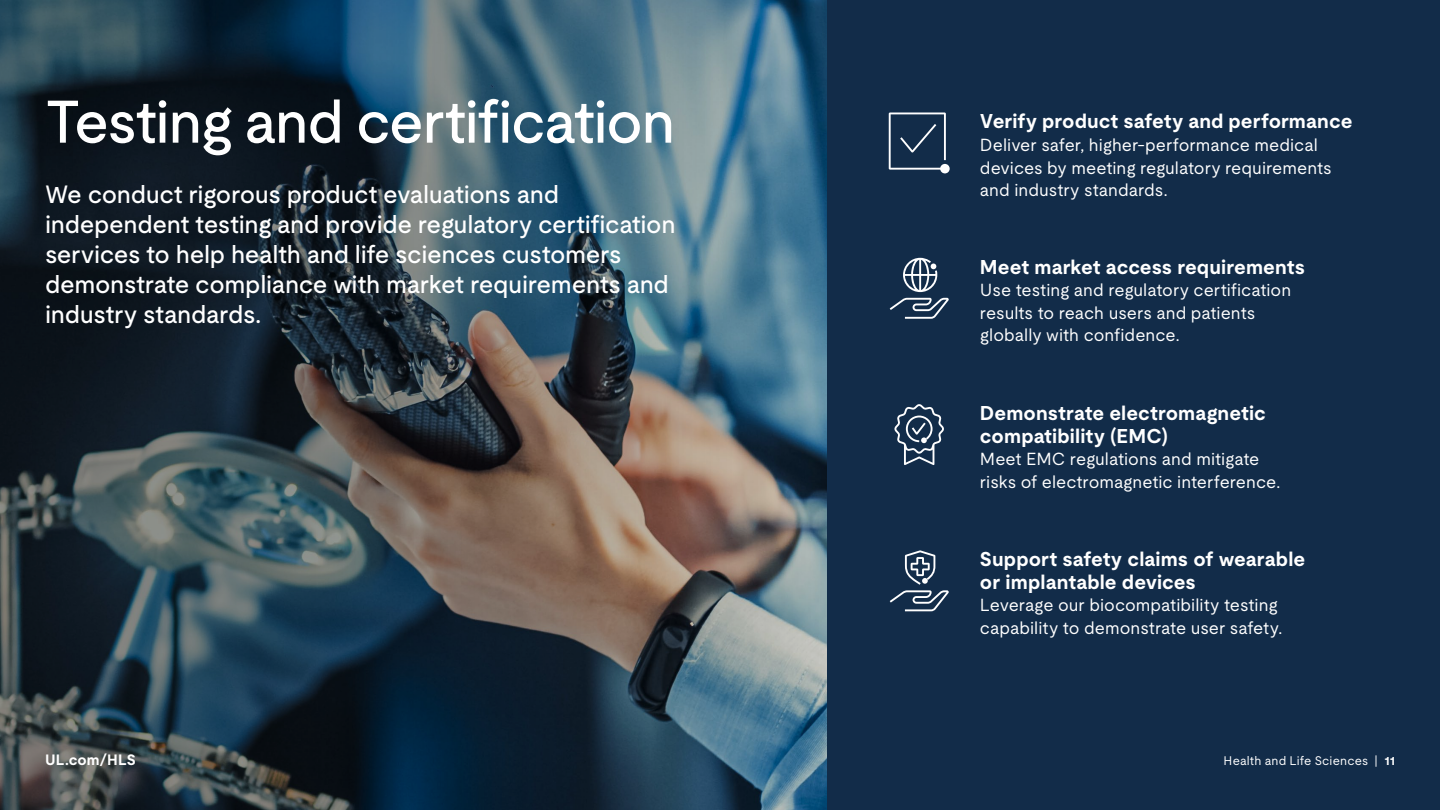
<style>
.page{position:relative;width:1440px;height:810px;background:#fff}
.page>*{position:absolute;margin:0;border:0;box-sizing:border-box;transform-origin:0 0}
.t1{font:500 60px "UL Moderat";letter-spacing:-.03em;color:#fff}
.t2{font:500 25px/30px "UL Moderat";letter-spacing:-.015em;color:#fff}
.t3{font:700 20px/22.5px "UL Moderat";letter-spacing:.005em;color:#fff}
.t4{font:17.5px/22.5px "UL Moderat";color:#fff}
.t5{font:700 15px "UL Moderat";letter-spacing:.005em;color:#fff}
.t6{font:12.5px "UL Moderat";letter-spacing:.01em;color:#fff}
.s1{font-weight:700}
</style>
<div class="page">
<img style="left:0;top:0;width:828px;height:810px">
<div style="left:828px;top:0;width:612px;height:810px;background:#122c49"></div>
<svg style="left:889px;top:113px;width:57px;height:57px"></svg>
<div style="left:940px;top:164px;width:10px;height:9px;background:#fff;border-radius:50%"></div>
<svg style="left:890px;top:298px;width:59px;height:21px"></svg>
<svg style="left:903px;top:258px;width:34px;height:34px"></svg>
<svg style="left:894px;top:404px;width:50px;height:61px"></svg>
<svg style="left:890px;top:550px;width:59px;height:61px"></svg>
<h1 class="t1" style="left:45px;top:74px;width:632px">Testing and certification</h1>
<h2 class="t2" style="left:45px;top:178px;width:632px">We conduct rigorous product evaluations and independent testing and provide regulatory certification services to help health and life sciences customers demonstrate compliance with market requirements and industry standards.</h2>
<p class="t3" style="left:980px;top:110px;width:374px">Verify product safety and performance</p>
<p class="t4" style="left:980px;top:133px;width:353px">Deliver safer, higher-performance medical devices by meeting regulatory requirements and industry standards.</p>
<p class="t3" style="left:980px;top:255px;width:327px">Meet market access requirements</p>
<p class="t4" style="left:980px;top:278px;width:313px">Use testing and regulatory certification results to reach users and patients globally with confidence.</p>
<p class="t3" style="left:980px;top:402px;width:287px">Demonstrate electromagnetic compatibility (EMC)</p>
<p class="t4" style="left:980px;top:447px;width:302px">Meet EMC regulations and mitigate risks of electromagnetic interference.</p>
<p class="t3" style="left:980px;top:548px;width:327px">Support safety claims of wearable or implantable devices</p>
<p class="t4" style="left:980px;top:594px;width:304px">Leverage our biocompatibility testing capability to demonstrate user safety.</p>
<p class="t5" style="left:45px;top:748px;width:92px">UL.com/HLS</p>
<p class="t6" style="left:1224px;top:751px;width:173px">Health and Life Sciences | <span class="s1">11</span></p>
</div>
